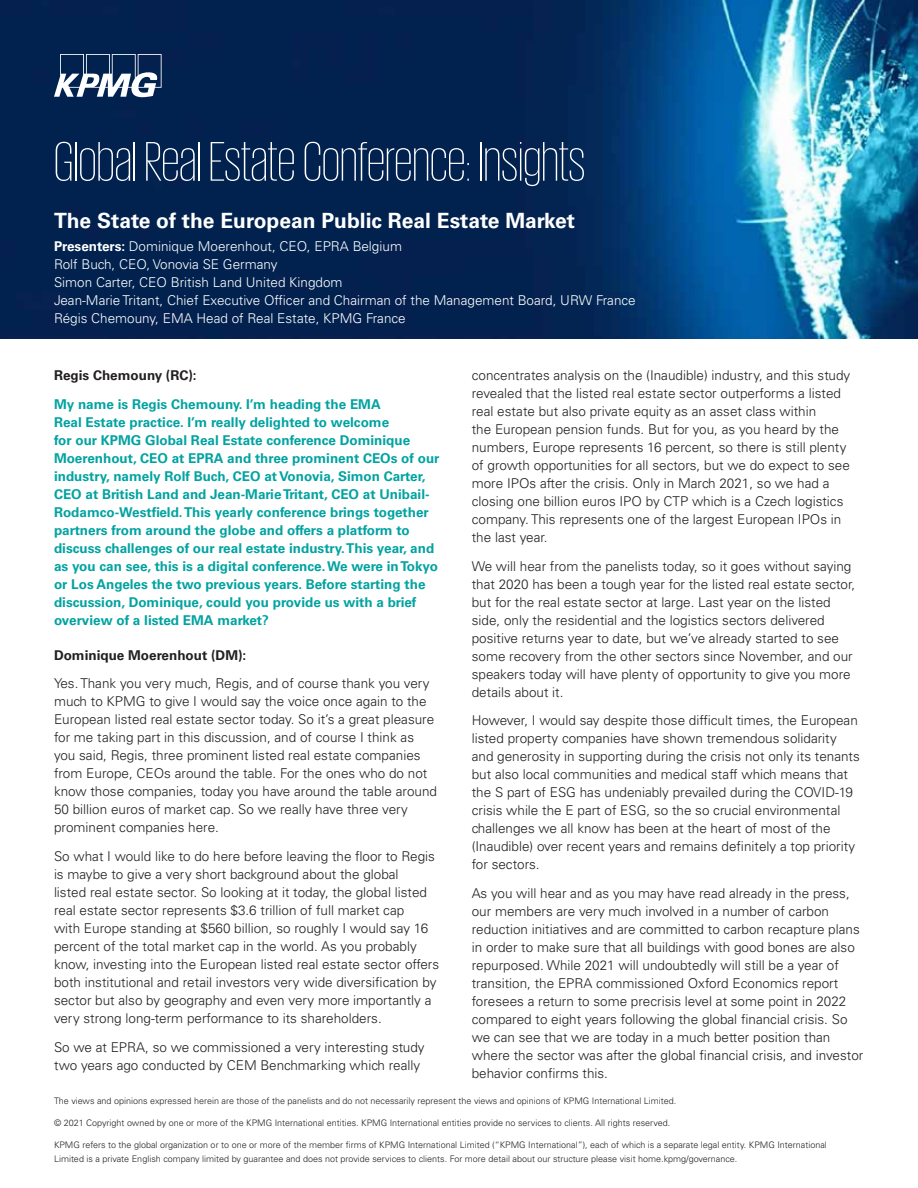
<style>
.page{position:relative;width:918px;height:1188px;background:#fff}
.page>*{position:absolute;margin:0;border:0;box-sizing:border-box;transform-origin:0 0}
.t1{font:200 57px "KPMG";color:#fff}
.t2{font:700 21px "Univers LT Std";color:#fff}
.t3{font:300 13.5px/18px "Univers LT Std";color:#231f20}
.t4{font:700 13.5px/18px "Univers LT Std";color:#00a3a1}
.t5{font:300 13.5px/18px "Univers LT Std";color:#fff}
.t6{font:700 13.5px "Univers LT Std";color:#231f20}
.t7{font:300 9px/13.5px "Univers LT Std";color:#231f20}
.s1{font-weight:700}
</style>
<div class="page">
<img style="left:0;top:0;width:918px;height:339px">
<svg style="left:54px;top:54px;width:108px;height:43px"></svg>
<h1 class="t1" style="left:54px;top:134px;width:533px">Global Real Estate Conference: Insights</h1>
<h2 class="t2" style="left:54px;top:208px;width:523px">The State of the European Public Real Estate Market</h2>
<p class="t5" style="left:54px;top:237px;width:583px"><span class="s1">Presenters:</span> Dominique Moerenhout, CEO, EPRA Belgium<br>Rolf Buch, CEO, Vonovia SE Germany<br>Simon Carter, CEO British Land United Kingdom<br>Jean-Marie Tritant, Chief Executive Officer and Chairman of the Management Board, URW France Régis Chemouny, EMA Head of Real Estate, KPMG France</p>
<p class="t6" style="left:54px;top:368px;width:144px">Regis Chemouny (RC):</p>
<p class="t4" style="left:54px;top:395px;width:387px">My name is Regis Chemouny. I’m heading the EMA<br>Real Estate practice. I’m really delighted to welcome<br>for our KPMG Global Real Estate conference Dominique Moerenhout, CEO at EPRA and three prominent CEOs of our industry, namely Rolf Buch, CEO at Vonovia, Simon Carter, CEO at British Land and Jean-Marie Tritant, CEO at Unibail-Rodamco-Westfield. This yearly conference brings together partners from around the globe and offers a platform to discuss challenges of our real estate industry. This year, and as you can see, this is a digital conference. We were in Tokyo or Los Angeles the two previous years. Before starting the discussion, Dominique, could you provide us with a brief overview of a listed EMA market?</p>
<p class="t6" style="left:54px;top:647px;width:194px">Dominique Moerenhout (DM):</p>
<p class="t3" style="left:54px;top:675px;width:385px">Yes. Thank you very much, Regis, and of course thank you very much to KPMG to give I would say the voice once again to the European listed real estate sector today. So it’s a great pleasure for me taking part in this discussion, and of course I think as you said, Regis, three prominent listed real estate companies from Europe, CEOs around the table. For the ones who do not know those companies, today you have around the table around 50 billion euros of market cap. So we really have three very prominent companies here.</p>
<p class="t3" style="left:54px;top:847px;width:387px">So what I would like to do here before leaving the floor to Regis is maybe to give a very short background about the global<br>listed real estate sector. So looking at it today, the global listed real estate sector represents $3.6 trillion of full market cap<br>with Europe standing at $560 billion, so roughly I would say 16 percent of the total market cap in the world. As you probably know, investing into the European listed real estate sector offers both institutional and retail investors very wide diversification by sector but also by geography and even very more importantly a very strong long-term performance to its shareholders.</p>
<p class="t3" style="left:54px;top:1038px;width:372px">So we at EPRA, so we commissioned a very interesting study two years ago conducted by CEM Benchmarking which really</p>
<p class="t3" style="left:472px;top:366px;width:380px">concentrates analysis on the (Inaudible) industry, and this study revealed that the listed real estate sector outperforms a listed real estate but also private equity as an asset class within<br>the European pension funds. But for you, as you heard by the numbers, Europe represents 16 percent, so there is still plenty of growth opportunities for all sectors, but we do expect to see more IPOs after the crisis. Only in March 2021, so we had a closing one billion euros IPO by CTP which is a Czech logistics company. This represents one of the largest European IPOs in the last year.</p>
<p class="t3" style="left:472px;top:557px;width:385px">We will hear from the panelists today, so it goes without saying that 2020 has been a tough year for the listed real estate sector, but for the real estate sector at large. Last year on the listed side, only the residential and the logistics sectors delivered positive returns year to date, but we’ve already started to see some recovery from the other sectors since November, and our speakers today will have plenty of opportunity to give you more details about it.</p>
<p class="t3" style="left:472px;top:712px;width:390px">However, I would say despite those difficult times, the European listed property companies have shown tremendous solidarity and generosity in supporting during the crisis not only its tenants but also local communities and medical staff which means that the S part of ESG has undeniably prevailed during the COVID-19 crisis while the E part of ESG, so the so crucial environmental challenges we all know has been at the heart of most of the (Inaudible) over recent years and remains definitely a top priority for sectors.</p>
<p class="t3" style="left:472px;top:884px;width:393px">As you will hear and as you may have read already in the press, our members are very much involved in a number of carbon reduction initiatives and are committed to carbon recapture plans in order to make sure that all buildings with good bones are also repurposed. While 2021 will undoubtedly will still be a year of transition, the EPRA commissioned Oxford Economics report foresees a return to some precrisis level at some point in 2022 compared to eight years following the global financial crisis. So we can see that we are today in a much better position than where the sector was after the global financial crisis, and investor behavior confirms this.</p>
<p class="t7" style="left:54px;top:1094px;width:624px">The views and opinions expressed herein are those of the panelists and do not necessarily represent the views and opinions of KPMG International Limited.</p>
<p class="t7" style="left:54px;top:1116px;width:618px">© 2021 Copyright owned by one or more of the KPMG International entities. KPMG International entities provide no services to clients. All rights reserved.</p>
<p class="t7" style="left:54px;top:1138px;width:774px">KPMG refers to the global organization or to one or more of the member firms of KPMG International Limited (“KPMG International”), each of which is a separate legal entity. KPMG International<br>Limited is a private English company limited by guarantee and does not provide services to clients. For more detail about our structure please visit home.kpmg/governance.</p>
</div>
